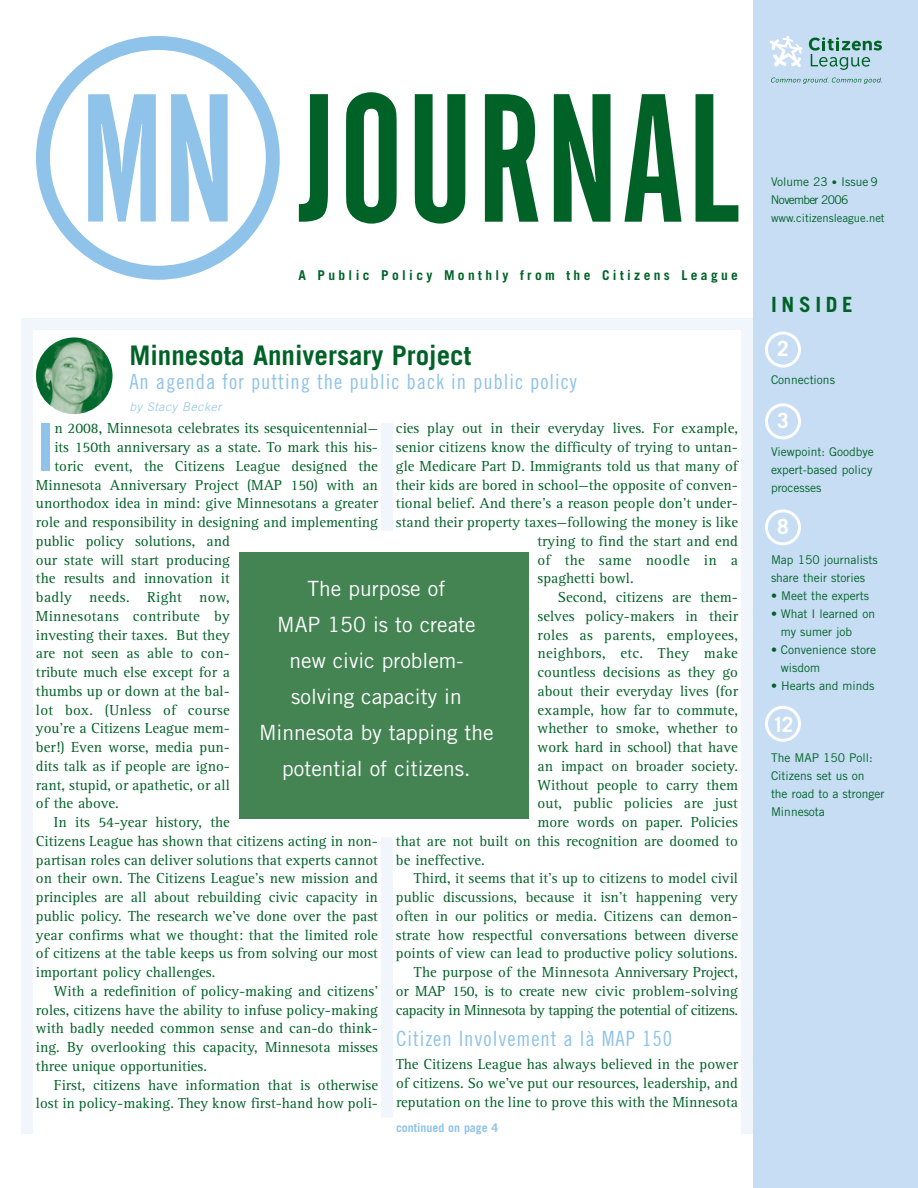
<style>
.page{position:relative;width:918px;height:1188px;background:#fff}
.page>*{position:absolute;margin:0;border:0;box-sizing:border-box;transform-origin:0 0}
.t1{font:66.3px "Trade Gothic Bold Cond Twenty";color:#8fc3e9}
.t2{font:700 27px "Trade Gothic";color:#006227}
.t3{font:21px/36px "Trade Gothic";color:#fff;text-align:center}
.t4{font:21px "Trade Gothic Cond Eighteen";letter-spacing:.045em;color:#8fc3e9}
.t5{font:700 21px "Trade Gothic";letter-spacing:.22em;color:#006227}
.t6{font:700 21px "Trade Gothic";color:#fff}
.t7{font:15px/18.8px "Rotis Serif";color:#006227;text-align:justify}
.t8{font:15px "Rotis Serif";letter-spacing:.02em;color:#006227}
.t9{font:15px "Rotis Serif";letter-spacing:-.03em;color:#006227}
.t10{font:700 13.5px "Trade Gothic";letter-spacing:.25em;color:#006227}
.t11{font:12px/18px "Trade Gothic";color:#006227}
.t12{font:12px/18px "Trade Gothic";letter-spacing:-.035em;color:#006227}
.t13{font:700 12px "Trade Gothic";color:#8fc3e9}
.t14{font:italic 300 12px "Trade Gothic";color:#8fc3e9}
.t15{font:11.25px "Trade Gothic";color:#006227}
.s1{font-size:10.5px}
</style>
<div class="page">
<div style="left:21px;top:318px;width:732px;height:822px;border:12px solid #f1f6fc"></div>
<svg style="left:299px;top:94px;width:29px;height:128px"></svg>
<svg style="left:346px;top:92px;width:51px;height:132px"></svg>
<svg style="left:415px;top:94px;width:50px;height:130px"></svg>
<svg style="left:485px;top:94px;width:54px;height:128px"></svg>
<svg style="left:554px;top:94px;width:57px;height:128px"></svg>
<svg style="left:624px;top:94px;width:58px;height:128px"></svg>
<svg style="left:696px;top:94px;width:42px;height:128px"></svg>
<svg style="left:36px;top:36px;width:244px;height:244px"></svg>
<div style="left:753px;top:0;width:165px;height:1188px;background:#c6ddf3"></div>
<svg style="left:771px;top:78px;width:111px;height:6px"></svg>
<svg style="left:809px;top:37px;width:73px;height:33px"></svg>
<svg style="left:770px;top:36px;width:33px;height:31px"></svg>
<svg style="left:765px;top:332px;width:36px;height:36px"></svg>
<svg style="left:765px;top:509px;width:36px;height:36px"></svg>
<svg style="left:765px;top:403px;width:36px;height:36px"></svg>
<svg style="left:765px;top:706px;width:36px;height:36px"></svg>
<div style="left:381px;top:837px;width:12px;height:281px;background:#f1f6fc"></div>
<img style="left:36px;top:338px;width:76px;height:76px;border-radius:50%">
<div style="left:239px;top:553px;width:290px;height:266px;background:#448453"></div>
<div style="left:381px;top:423px;width:12px;height:108px;background:#f1f6fc"></div>
<p class="t10" style="left:298px;top:267px;width:441px">A Public Policy Monthly from the Citizens League</p>
<h2 class="t2" style="left:129px;top:339px;width:343px">Minnesota Anniversary Project</h2>
<h3 class="t4" style="left:129px;top:369px;width:449px">An agenda for putting the public back in public policy</h3>
<p class="t14" style="left:129px;top:400px;width:97px">by Stacy Becker</p>
<h1 class="t1" style="left:36px;top:407px;width:20px">I</h1>
<p class="t7" style="left:54px;top:420px;width:325px">n 2008, Minnesota celebrates its sesquicentennial—</p>
<p class="t7" style="left:396px;top:420px;width:343px">cies play out in their everyday lives. For example,</p>
<p class="t7" style="left:396px;top:438px;width:344px">senior citizens know the difficulty of trying to untan-</p>
<p class="t7" style="left:396px;top:457px;width:343px">gle Medicare Part D. Immigrants told us that many of</p>
<p class="t7" style="left:396px;top:476px;width:343px">their kids are bored in school—the opposite of conven-</p>
<p class="t7" style="left:396px;top:495px;width:343px">tional belief. And there’s a reason people don’t under-</p>
<p class="t7" style="left:396px;top:513px;width:344px">stand their property taxes—following the money is like</p>
<p class="t7" style="left:538px;top:532px;width:202px">trying to find the start and end</p>
<p class="t8" style="left:538px;top:551px;width:202px">of the same noodle in a</p>
<p class="t7" style="left:538px;top:570px;width:98px">spaghetti bowl.</p>
<p class="t7" style="left:558px;top:588px;width:182px">Second, citizens are them-</p>
<p class="t7" style="left:538px;top:607px;width:202px">selves policy-makers in their</p>
<p class="t7" style="left:538px;top:626px;width:202px">roles as parents, employees,</p>
<p class="t8" style="left:538px;top:645px;width:202px">neighbors, etc. They make</p>
<p class="t7" style="left:538px;top:663px;width:202px">countless decisions as they go</p>
<p class="t7" style="left:538px;top:682px;width:202px">about their everyday lives (for</p>
<p class="t7" style="left:538px;top:701px;width:202px">example, how far to commute,</p>
<p class="t7" style="left:538px;top:720px;width:202px">whether to smoke, whether to</p>
<p class="t7" style="left:538px;top:738px;width:202px">work hard in school) that have</p>
<p class="t7" style="left:538px;top:757px;width:202px">an impact on broader society.</p>
<p class="t7" style="left:538px;top:776px;width:202px">Without people to carry them</p>
<p class="t7" style="left:538px;top:795px;width:202px">out, public policies are just</p>
<p class="t7" style="left:538px;top:813px;width:202px">more words on paper. Policies</p>
<p class="t7" style="left:396px;top:832px;width:344px">that are not built on this recognition are doomed to</p>
<p class="t7" style="left:396px;top:851px;width:90px">be ineffective.</p>
<p class="t7" style="left:414px;top:870px;width:326px">Third, it seems that it’s up to citizens to model civil</p>
<p class="t7" style="left:396px;top:888px;width:344px">public discussions, because it isn’t happening very</p>
<p class="t7" style="left:396px;top:907px;width:344px">often in our politics or media. Citizens can demon-</p>
<p class="t7" style="left:396px;top:926px;width:344px">strate how respectful conversations between diverse</p>
<p class="t7" style="left:396px;top:945px;width:343px">points of view can lead to productive policy solutions.</p>
<p class="t7" style="left:414px;top:963px;width:325px">The purpose of the Minnesota Anniversary Project,</p>
<p class="t7" style="left:396px;top:982px;width:344px">or MAP 150, is to create new civic problem-solving</p>
<p class="t9" style="left:396px;top:1001px;width:344px">capacity in Minnesota by tapping the potential of citizens.</p>
<h3 class="t4" style="left:396px;top:1026px;width:278px">Citizen Involvement a là MAP 150</h3>
<p class="t7" style="left:396px;top:1056px;width:344px">The Citizens League has always believed in the power of citizens. So we’ve put our resources, leadership, and reputation on the line to prove this with the Minnesota</p>
<p class="t13" style="left:396px;top:1121px;width:104px">continued on page 4</p>
<p class="t7" style="left:54px;top:438px;width:325px">its 150th anniversary as a state. To mark this his-</p>
<p class="t7" style="left:54px;top:457px;width:325px">toric event, the Citizens League designed the</p>
<p class="t7" style="left:36px;top:476px;width:344px">Minnesota Anniversary Project (MAP 150) with an</p>
<p class="t7" style="left:36px;top:495px;width:343px">unorthodox idea in mind: give Minnesotans a greater</p>
<p class="t7" style="left:36px;top:513px;width:344px">role and responsibility in designing and implementing</p>
<p class="t7" style="left:36px;top:532px;width:195px">public policy solutions, and</p>
<p class="t7" style="left:36px;top:551px;width:195px">our state will start producing</p>
<p class="t7" style="left:36px;top:570px;width:195px">the results and innovation it</p>
<p class="t8" style="left:36px;top:589px;width:195px">badly needs. Right now,</p>
<p class="t8" style="left:36px;top:607px;width:195px">Minnesotans contribute by</p>
<p class="t7" style="left:36px;top:626px;width:195px">investing their taxes. But they</p>
<p class="t7" style="left:36px;top:645px;width:195px">are not seen as able to con-</p>
<p class="t7" style="left:36px;top:663px;width:195px">tribute much else except for a</p>
<p class="t7" style="left:36px;top:682px;width:195px">thumbs up or down at the bal-</p>
<p class="t8" style="left:36px;top:701px;width:195px">lot box. (Unless of course</p>
<p class="t7" style="left:36px;top:720px;width:195px">you’re a Citizens League mem-</p>
<p class="t7" style="left:36px;top:738px;width:195px">ber!) Even worse, media pun-</p>
<p class="t7" style="left:36px;top:757px;width:195px">dits talk as if people are igno-</p>
<p class="t7" style="left:36px;top:776px;width:195px">rant, stupid, or apathetic, or all</p>
<p class="t7" style="left:36px;top:795px;width:84px">of the above.</p>
<p class="t7" style="left:54px;top:813px;width:177px">In its 54-year history, the</p>
<p class="t7" style="left:36px;top:832px;width:344px">Citizens League has shown that citizens acting in non-</p>
<p class="t7" style="left:36px;top:851px;width:344px">partisan roles can deliver solutions that experts cannot</p>
<p class="t7" style="left:36px;top:870px;width:344px">on their own. The Citizens League’s new mission and</p>
<p class="t7" style="left:36px;top:888px;width:343px">principles are all about rebuilding civic capacity in</p>
<p class="t7" style="left:36px;top:907px;width:343px">public policy. The research we’ve done over the past</p>
<p class="t7" style="left:36px;top:926px;width:343px">year confirms what we thought: that the limited role</p>
<p class="t7" style="left:36px;top:945px;width:343px">of citizens at the table keeps us from solving our most</p>
<p class="t7" style="left:36px;top:963px;width:181px">important policy challenges.</p>
<p class="t7" style="left:54px;top:982px;width:326px">With a redefinition of policy-making and citizens’</p>
<p class="t7" style="left:36px;top:1001px;width:344px">roles, citizens have the ability to infuse policy-making</p>
<p class="t7" style="left:36px;top:1020px;width:343px">with badly needed common sense and can-do think-</p>
<p class="t7" style="left:36px;top:1038px;width:344px">ing. By overlooking this capacity, Minnesota misses</p>
<p class="t7" style="left:36px;top:1057px;width:173px">three unique opportunities.</p>
<p class="t7" style="left:54px;top:1076px;width:326px">First, citizens have information that is otherwise</p>
<p class="t7" style="left:36px;top:1095px;width:343px">lost in policy-making. They know first-hand how poli-</p>
<h3 class="t3" style="left:259px;top:570px;width:236px">The purpose of<br>MAP 150 is to create new civic problem&shy;solving capacity in<br>Minnesota by tapping the potential of citizens.</h3>
<p class="t12" style="left:771px;top:173px;width:108px">Volume 23 <span class="s1">•</span> Issue9<br>November 2006</p>
<p class="t15" style="left:771px;top:211px;width:115px">www.citizensleague.net</p>
<h3 class="t5" style="left:771px;top:292px;width:83px">INSIDE</h3>
<h3 class="t6" style="left:777px;top:336px;width:13px">2</h3>
<p class="t11" style="left:771px;top:371px;width:65px">Connections</p>
<h3 class="t6" style="left:777px;top:408px;width:13px">3</h3>
<p class="t11" style="left:771px;top:443px;width:104px">Viewpoint: Goodbye expert-based policy processes</p>
<h3 class="t6" style="left:777px;top:514px;width:13px">8</h3>
<p class="t11" style="left:771px;top:551px;width:108px">Map 150 journalists share their stories</p>
<p class="t11" style="left:771px;top:587px;width:100px">• Meet the experts</p>
<p class="t11" style="left:781px;top:605px;width:96px;text-indent:-10px">• What I learned on my sumer job</p>
<p class="t11" style="left:781px;top:641px;width:97px;text-indent:-10px">• Convenience store wisdom</p>
<p class="t11" style="left:771px;top:677px;width:105px">• Hearts and minds</p>
<h3 class="t6" style="left:772px;top:712px;width:23px">12</h3>
<p class="t11" style="left:771px;top:749px;width:115px">The MAP 150 Poll:<br>Citizens set us on<br>the road to a stronger<br>Minnesota</p>
</div>
